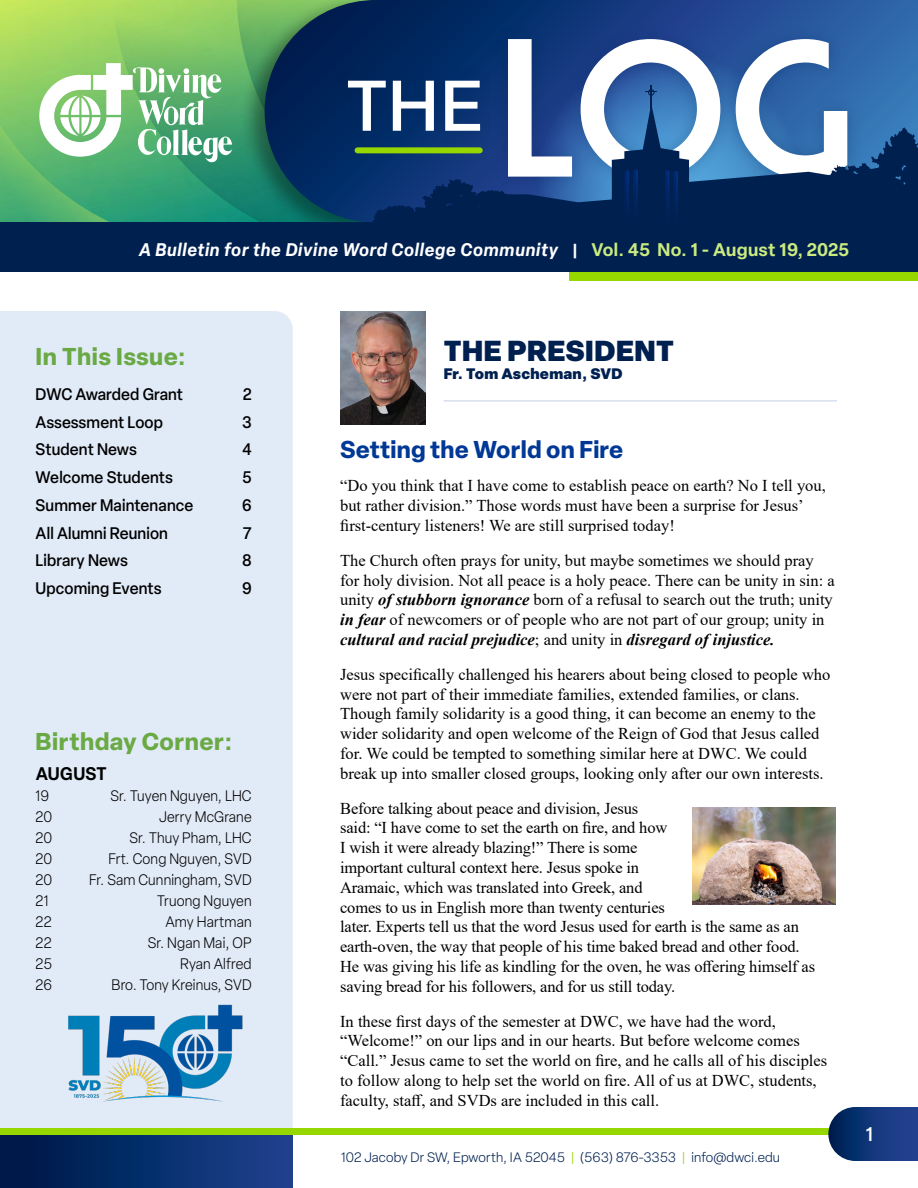
<style>
.page{position:relative;width:918px;height:1188px;background:#fff}
.page>*{position:absolute;margin:0;border:0;box-sizing:border-box;transform-origin:0 0}
.t1{font:173.7px "Moderna";color:#fff}
.t2{font:500 70.5px "Elza";color:#fff}
.t3{font:900 28.5px "Elza";letter-spacing:.02em;color:#002050}
.t4{font:700 24px "Elza";letter-spacing:.02em;color:#6aaa44}
.t5{font:700 24px "Elza";letter-spacing:.01em;color:#003896}
.t6{font:500 19.5px "Elza";color:#fff}
.t7{font:italic 600 18px "Elza";letter-spacing:.04em;color:#fff}
.t8{font:600 18px "Elza";letter-spacing:.02em;color:#000;scale:.95 1}
.t9{font:16.5px/19.8px "Times New Roman";color:#000}
.t10{font:500 16.5px "Elza";letter-spacing:.01em;color:#000;scale:.95 1}
.t11{font:300 15px "Elza";letter-spacing:.01em;color:#000;scale:.95 1}
.t12{font:900 15px "Elza";letter-spacing:.02em;color:#002050}
.t13{font:300 13.5px "Elza";letter-spacing:.01em;color:#002050}
.s1{font-style:normal;font-size:16.5px}
.s2{font-style:normal;color:#cbeb80}
.s3{font-weight:700;font-style:italic}
.s4{color:#97d700}
</style>
<div class="page">
<div style="left:0;top:311px;width:293px;height:817px;background:#e1eaf7"></div>
<div style="left:0;top:1130px;width:293px;height:58px;background:linear-gradient(to right,#001746,#1c438f)"></div>
<div style="left:0;top:1128px;width:918px;height:7px;background:#97d700"></div>
<img style="left:0;top:0;width:239px;height:222px">
<svg style="left:39px;top:63px;width:194px;height:100px"></svg>
<div style="left:239px;top:0;width:679px;height:245px;background:#000;opacity:.37"></div>
<svg style="left:265px;top:0;width:653px;height:222px;background:#15436e"></svg>
<div style="left:334px;top:24px;width:529px;height:170px;background:#002050;opacity:.26"></div>
<div style="left:358px;top:147px;width:122px;height:6px;background:#97d700"></div>
<div style="left:0;top:222px;width:918px;height:50px;background:#002050"></div>
<svg style="left:828px;top:1107px;width:90px;height:54px;background:#224382"></svg>
<svg style="left:360px;top:51px;width:558px;height:230px"></svg>
<hr style="left:444px;top:400px;width:393px;height:2px;background:#d6dfee">
<img style="left:340px;top:311px;width:86px;height:114px">
<img style="left:58px;top:1002px;width:194px;height:105px">
<img style="left:692px;top:807px;width:144px;height:97px">
<h2 class="t2" style="left:346px;top:58px;width:138px">THE</h2>
<h1 class="t1" style="left:496px;top:-2px;width:353px">LOG</h1>
<p class="t7" style="left:139px;top:237px;width:712px">A Bulletin for the Divine Word College Community <span class="s1">|</span> <span class="s2">Vol. 45 No. 1 - August 19, 2025</span></p>
<h3 class="t4" style="left:36px;top:340px;width:152px">In This Issue:</h3>
<p class="t10" style="left:36px;top:383px;width:157px">DWC Awarded Grant</p>
<p class="t10" style="left:243px;top:383px;width:10px">2</p>
<p class="t10" style="left:36px;top:411px;width:136px">Assessment Loop</p>
<p class="t10" style="left:242px;top:411px;width:12px">3</p>
<p class="t10" style="left:36px;top:438px;width:108px">Student News</p>
<p class="t10" style="left:242px;top:438px;width:11px">4</p>
<p class="t10" style="left:36px;top:466px;width:146px">Welcome Students</p>
<p class="t10" style="left:242px;top:466px;width:12px">5</p>
<p class="t10" style="left:36px;top:494px;width:168px">Summer Maintenance</p>
<p class="t10" style="left:242px;top:494px;width:12px">6</p>
<p class="t10" style="left:36px;top:522px;width:141px">All Alumni Reunion</p>
<p class="t10" style="left:243px;top:522px;width:11px">7</p>
<p class="t10" style="left:36px;top:549px;width:99px">Library News</p>
<p class="t10" style="left:242px;top:549px;width:12px">8</p>
<p class="t10" style="left:36px;top:577px;width:134px">Upcoming Events</p>
<p class="t10" style="left:242px;top:577px;width:12px">9</p>
<h3 class="t4" style="left:36px;top:724px;width:198px">Birthday Corner:</h3>
<p class="t8" style="left:36px;top:761px;width:76px">AUGUST</p>
<p class="t11" style="left:36px;top:786px;width:16px">19</p>
<p class="t11" style="left:111px;top:786px;width:150px">Sr. Tuyen Nguyen, LHC</p>
<p class="t11" style="left:36px;top:807px;width:19px">20</p>
<p class="t11" style="left:159px;top:807px;width:99px">Jerry McGrane</p>
<p class="t11" style="left:36px;top:828px;width:19px">20</p>
<p class="t11" style="left:129px;top:828px;width:130px">Sr. Thuy Pham, LHC</p>
<p class="t11" style="left:36px;top:849px;width:19px">20</p>
<p class="t11" style="left:108px;top:849px;width:152px">Frt. Cong Nguyen, SVD</p>
<p class="t11" style="left:36px;top:870px;width:19px">20</p>
<p class="t11" style="left:89px;top:870px;width:172px">Fr. Sam Cunningham, SVD</p>
<p class="t11" style="left:36px;top:891px;width:15px">21</p>
<p class="t11" style="left:157px;top:891px;width:101px">Truong Nguyen</p>
<p class="t11" style="left:36px;top:912px;width:18px">22</p>
<p class="t11" style="left:165px;top:912px;width:92px">Amy Hartman</p>
<p class="t11" style="left:36px;top:933px;width:18px">22</p>
<p class="t11" style="left:148px;top:933px;width:111px">Sr. Ngan Mai, OP</p>
<p class="t11" style="left:36px;top:954px;width:19px">25</p>
<p class="t11" style="left:180px;top:954px;width:77px">Ryan Alfred</p>
<p class="t11" style="left:36px;top:975px;width:19px">26</p>
<p class="t11" style="left:112px;top:975px;width:149px">Bro. Tony Kreinus, SVD</p>
<h3 class="t3" style="left:444px;top:330px;width:232px">THE PRESIDENT</h3>
<p class="t12" style="left:444px;top:363px;width:180px">Fr. Tom Ascheman, SVD</p>
<h3 class="t5" style="left:340px;top:432px;width:285px">Setting the World on Fire</h3>
<p class="t9" style="left:340px;top:475px;width:487px">“Do you think that I have come to establish peace on earth? No I tell you, but rather division.” Those words must have been a surprise for Jesus’ first-century listeners! We are still surprised today!</p>
<p class="t9" style="left:340px;top:550px;width:496px">The Church often prays for unity, but maybe sometimes we should pray for holy division. Not all peace is a holy peace. There can be unity in sin: a unity <span class="s3">of stubborn ignorance</span> born of a refusal to search out the truth; unity <span class="s3">in fear</span> of newcomers or of people who are not part of our group; unity in <span class="s3">cultural and racial prejudice</span>; and unity in <span class="s3">disregard of injustice.</span></p>
<p class="t9" style="left:340px;top:664px;width:492px">Jesus specifically challenged his hearers about being closed to people who were not part of their immediate families, extended families, or clans.<br>Though family solidarity is a good thing, it can become an enemy to the wider solidarity and open welcome of the Reign of God that Jesus called for. We could be tempted to something similar here at DWC. We could break up into smaller closed groups, looking only after our own interests.</p>
<p class="t9" style="left:340px;top:798px;width:476px">Before talking about peace and division, Jesus<br>said: “I have come to set the earth on fire, and how<br>I wish it were already blazing!” There is some<br>important cultural context here. Jesus spoke in<br>Aramaic, which was translated into Greek, and<br>comes to us in English more than twenty centuries<br>later. Experts tell us that the word Jesus used for earth is the same as an earth-oven, the way that people of his time baked bread and other food.<br>He was giving his life as kindling for the oven, he was offering himself as saving bread for his followers, and for us still today.</p>
<p class="t9" style="left:340px;top:1011px;width:489px">In these first days of the semester at DWC, we have had the word, “Welcome!” on our lips and in our hearts. But before welcome comes “Call.” Jesus came to set the world on fire, and he calls all of his disciples to follow along to help set the world on fire. All of us at DWC, students, faculty, staff, and SVDs are included in this call.</p>
<p class="t13" style="left:341px;top:1148px;width:440px">102 Jacoby Dr SW, Epworth, IA 52045 <span class="s4">|</span> (563) 876-3353 <span class="s4">|</span> info@dwci.edu</p>
<p class="t6" style="left:866px;top:1121px;width:9px">1</p>
</div>
